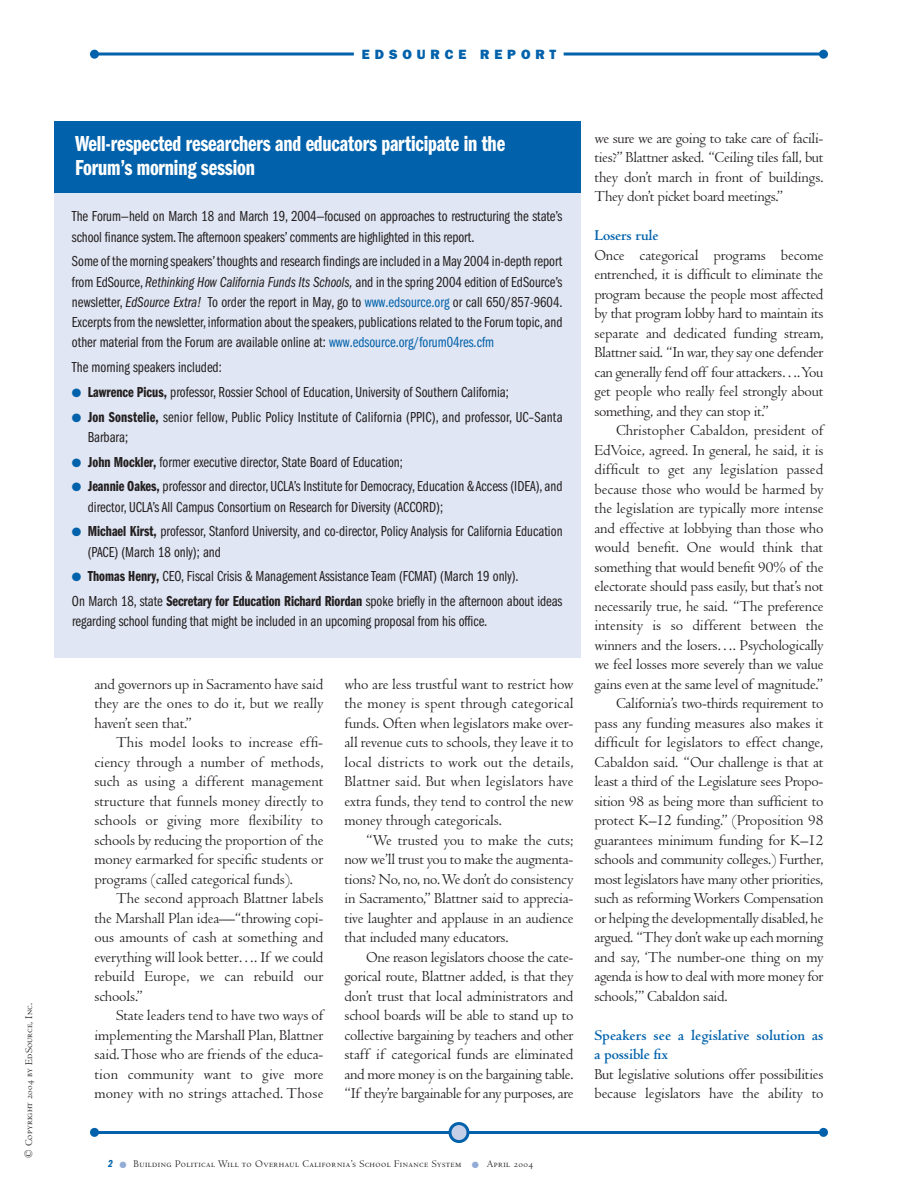
<style>
.page{position:relative;width:918px;height:1188px;background:#fff}
.page>*{position:absolute;margin:0;border:0;box-sizing:border-box;transform-origin:0 0}
.t1{font:22.5px/24px "Franklin Gothic Demi Cmpr";letter-spacing:-.01em;color:#fff}
.t2{font:15.75px/19.5px "Centaur";letter-spacing:-.015em;color:#231f20;text-align:justify}
.t3{font:700 15.75px/19.5px "Centaur";letter-spacing:.005em;color:#0161aa}
.t4{font:15px/20.2px "Franklin Gothic Book Cmpr";color:#231f20}
.t5{font:800 13.5px "Franklin Gothic";letter-spacing:.36em;color:#0161aa}
.t6{font:10.5px "Centaur MT SC";letter-spacing:.045em;color:#231f20}
.t7{font:10.5px "Centaur MT SC";letter-spacing:.02em;color:#231f20}
.s1{font-family:"Franklin Gothic Book Cmpr Ital"}
.s2{color:#0161aa}
.s3{font-family:"Franklin Gothic Demi Cmpr"}
.s4{font-family:"Franklin Gothic Demi Cmpr Ital";color:#0161aa}
.s5{color:#93acd6}
</style>
<div class="page">
<svg style="left:99px;top:52px;width:255px;height:4px"></svg>
<svg style="left:564px;top:52px;width:255px;height:4px"></svg>
<div style="left:90px;top:50px;width:9px;height:9px;background:#0161aa;border-radius:50%"></div>
<div style="left:819px;top:50px;width:9px;height:9px;background:#0161aa;border-radius:50%"></div>
<hr style="left:93px;top:1131px;width:731px;height:3px;background:#0161aa">
<div style="left:90px;top:1128px;width:9px;height:9px;background:#0161aa;border-radius:50%"></div>
<div style="left:819px;top:1128px;width:9px;height:9px;background:#0161aa;border-radius:50%"></div>
<svg style="left:448px;top:1122px;width:22px;height:21px"></svg>
<div style="left:54px;top:167px;width:526px;height:491px;background:#e0e6f3"></div>
<div style="left:54px;top:122px;width:526px;height:71px;background:#0161aa"></div>
<p class="t7" style="left:25px;top:1158px;width:157px;rotate:-90deg">© Copyright 2004 by EdSource, Inc.</p>
<p class="t5" style="left:362px;top:49px;width:196px">EDSOURCE REPORT</p>
<h1 class="t1" style="left:75px;top:134px;width:432px">Well-respected researchers and educators participate in the<br>Forum’s morning session</h1>
<p class="t4" style="left:72px;top:208px;width:492px">The Forum—held on March 18 and March 19, 2004—focused on approaches to restructuring the state’s school finance system.The afternoon speakers’ comments are highlighted in this report.</p>
<p class="t4" style="left:72px;top:253px;width:492px;text-align:justify">Some of the morning speakers’ thoughts and research findings are included in a May 2004 in-depth report from EdSource, <span class="s1">Rethinking How California Funds Its Schools,</span> and in the spring 2004 edition of EdSource’s newsletter, <span class="s1">EdSource Extra!</span> To order the report in May, go to <span class="s2">www.edsource.org</span> or call 650/857-9604.<br>Excerpts from the newsletter, information about the speakers, publications related to the Forum topic, and other material from the Forum are available online at: <span class="s2">www.edsource.org/forum04res.cfm</span></p>
<p class="t4" style="left:72px;top:358px;width:151px">The morning speakers included:</p>
<p class="t4" style="left:72px;top:383px;width:438px"><span class="s2">●</span> <span class="s3">Lawrence Picus,</span> professor, Rossier School of Education, University of Southern California;</p>
<p class="t4" style="left:88px;top:408px;width:476px;text-indent:-16px"><span class="s2">●</span> <span class="s3">Jon Sonstelie,</span> senior fellow, Public Policy Institute of California (PPIC), and professor, UC–Santa<br>Barbara;</p>
<p class="t4" style="left:72px;top:453px;width:332px"><span class="s2">●</span> <span class="s3">John Mockler,</span> former executive director, State Board of Education;</p>
<p class="t4" style="left:88px;top:478px;width:476px;text-indent:-16px"><span class="s2">●</span> <span class="s3">Jeannie Oakes,</span> professor and director, UCLA’s Institute for Democracy, Education &amp; Access (IDEA), and director, UCLA’s All Campus Consortium on Research for Diversity (ACCORD);</p>
<p class="t4" style="left:88px;top:523px;width:476px;text-indent:-16px"><span class="s2">●</span> <span class="s3">Michael Kirst,</span> professor, Stanford University, and co-director, Policy Analysis for California Education (PACE) (March 18 only); and</p>
<p class="t4" style="left:72px;top:565px;width:492px;line-height:24.8px"><span class="s2">●</span> <span class="s3">Thomas Henry,</span> CEO, Fiscal Crisis &amp; Management Assistance Team (FCMAT) (March 19 only).<br>On March 18, state <span class="s3">Secretary for Education Richard Riordan</span> spoke briefly in the afternoon about ideas</p>
<p class="t4" style="left:72px;top:613px;width:417px">regarding school funding that might be included in an upcoming proposal from his office.</p>
<p class="t2" style="left:94px;top:676px;width:230px">and governors up in Sacramento have said they are the ones to do it, but we really haven’t seen that.”</p>
<p class="t2" style="left:94px;top:734px;width:231px;text-indent:22px">This model looks to increase effi&shy;ciency through a number of methods, such as using a different management structure that funnels money directly to schools or giving more flexibility to schools by reducing the proportion of the money earmarked for specific students or programs (called categorical funds).</p>
<p class="t2" style="left:94px;top:890px;width:231px;text-indent:22px">The second approach Blattner labels the Marshall Plan idea—“throwing copi&shy;ous amounts of cash at something and everything will look better…. If we could rebuild Europe, we can rebuild our schools.”</p>
<p class="t2" style="left:94px;top:1007px;width:231px;text-indent:22px">State leaders tend to have two ways of implementing the Marshall Plan, Blattner said. Those who are friends of the educa&shy;tion community want to give more money with no strings attached. Those</p>
<p class="t2" style="left:344px;top:676px;width:231px">who are less trustful want to restrict how the money is spent through categorical funds. Often when legislators make over&shy;all revenue cuts to schools, they leave it to local districts to work out the details, Blattner said. But when legislators have extra funds, they tend to control the new money through categoricals.</p>
<p class="t2" style="left:344px;top:832px;width:230px;text-indent:22px">“We trusted you to make the cuts; now we’ll trust you to make the augmenta&shy;tions? No, no, no. We don’t do consistency in Sacramento,” Blattner said to apprecia&shy;tive laughter and applause in an audience that included many educators.</p>
<p class="t2" style="left:344px;top:949px;width:231px;text-indent:22px">One reason legislators choose the cate&shy;gorical route, Blattner added, is that they don’t trust that local administrators and school boards will be able to stand up to collective bargaining by teachers and other staff if categorical funds are eliminated and more money is on the bargaining table. “If they’re bargainable for any purposes, are</p>
<p class="t2" style="left:594px;top:130px;width:230px">we sure we are going to take care of facili&shy;ties?” Blattner asked. “Ceiling tiles fall, but they don’t march in front of buildings.<br>They don’t picket board meetings.”</p>
<p class="t3" style="left:594px;top:227px;width:65px">Losers rule</p>
<p class="t2" style="left:594px;top:247px;width:231px">Once categorical programs become entrenched, it is difficult to eliminate the program because the people most affected by that program lobby hard to maintain its separate and dedicated funding stream, Blattner said. “In war, they say one defender can generally fend off four attackers…. You get people who really feel strongly about something, and they can stop it.”</p>
<p class="t2" style="left:616px;top:422px;width:209px">Christopher Cabaldon, president of</p>
<p class="t2" style="left:594px;top:442px;width:230px">EdVoice, agreed. In general, he said, it is</p>
<p class="t2" style="left:594px;top:461px;width:230px">difficult to get any legislation passed</p>
<p class="t2" style="left:594px;top:481px;width:231px">because those who would be harmed by</p>
<p class="t2" style="left:594px;top:500px;width:231px">the legislation are typically more intense</p>
<p class="t2" style="left:594px;top:520px;width:231px">and effective at lobbying than those who</p>
<p class="t2" style="left:594px;top:539px;width:230px">would benefit. One would think that</p>
<p class="t2" style="left:594px;top:559px;width:230px">something that would benefit 90% of the</p>
<p class="t2" style="left:594px;top:578px;width:230px">electorate should pass easily, but that’s not</p>
<p class="t2" style="left:594px;top:598px;width:231px">necessarily true, he said. “The preference</p>
<p class="t2" style="left:594px;top:617px;width:230px">intensity is so different between the</p>
<p class="t2" style="left:594px;top:637px;width:231px">winners and the losers…. Psychologically</p>
<p class="t2" style="left:594px;top:656px;width:231px">we feel losses more severely than we value</p>
<p class="t2" style="left:594px;top:676px;width:230px">gains even at the same level of magnitude.”</p>
<p class="t2" style="left:616px;top:695px;width:209px">California’s two-thirds requirement to</p>
<p class="t2" style="left:594px;top:715px;width:230px">pass any funding measures also makes it</p>
<p class="t2" style="left:594px;top:734px;width:230px">difficult for legislators to effect change,</p>
<p class="t2" style="left:594px;top:754px;width:231px">Cabaldon said. “Our challenge is that at</p>
<p class="t2" style="left:594px;top:773px;width:231px">least a third of the Legislature sees Propo-</p>
<p class="t2" style="left:594px;top:793px;width:231px">sition 98 as being more than sufficient to</p>
<p class="t2" style="left:594px;top:812px;width:230px">protect K–12 funding.” (Proposition 98</p>
<p class="t2" style="left:594px;top:832px;width:230px">guarantees minimum funding for K–12</p>
<p class="t2" style="left:594px;top:851px;width:230px">schools and community colleges.) Further,</p>
<p class="t2" style="left:594px;top:871px;width:230px">most legislators have many other priorities,</p>
<p class="t2" style="left:594px;top:890px;width:230px">such as reforming Workers Compensation</p>
<p class="t2" style="left:594px;top:910px;width:230px">or helping the developmentally disabled, he</p>
<p class="t2" style="left:594px;top:929px;width:230px">argued. “They don’t wake up each morning</p>
<p class="t2" style="left:594px;top:949px;width:230px">and say, ‘The number-one thing on my</p>
<p class="t2" style="left:594px;top:968px;width:230px">agenda is how to deal with more money for</p>
<p class="t2" style="left:594px;top:988px;width:134px">schools,’” Cabaldon said.</p>
<p class="t3" style="left:594px;top:1027px;width:231px">Speakers see a legislative solution as a possible fix</p>
<p class="t2" style="left:594px;top:1066px;width:231px">But legislative solutions offer possibilities because legislators have the ability to</p>
<p class="t6" style="left:108px;top:1160px;width:427px"><span class="s4">2</span> <span class="s5">●</span> Building Political Will to Overhaul California’s School Finance System <span class="s5">●</span> April 2004</p>
</div>
